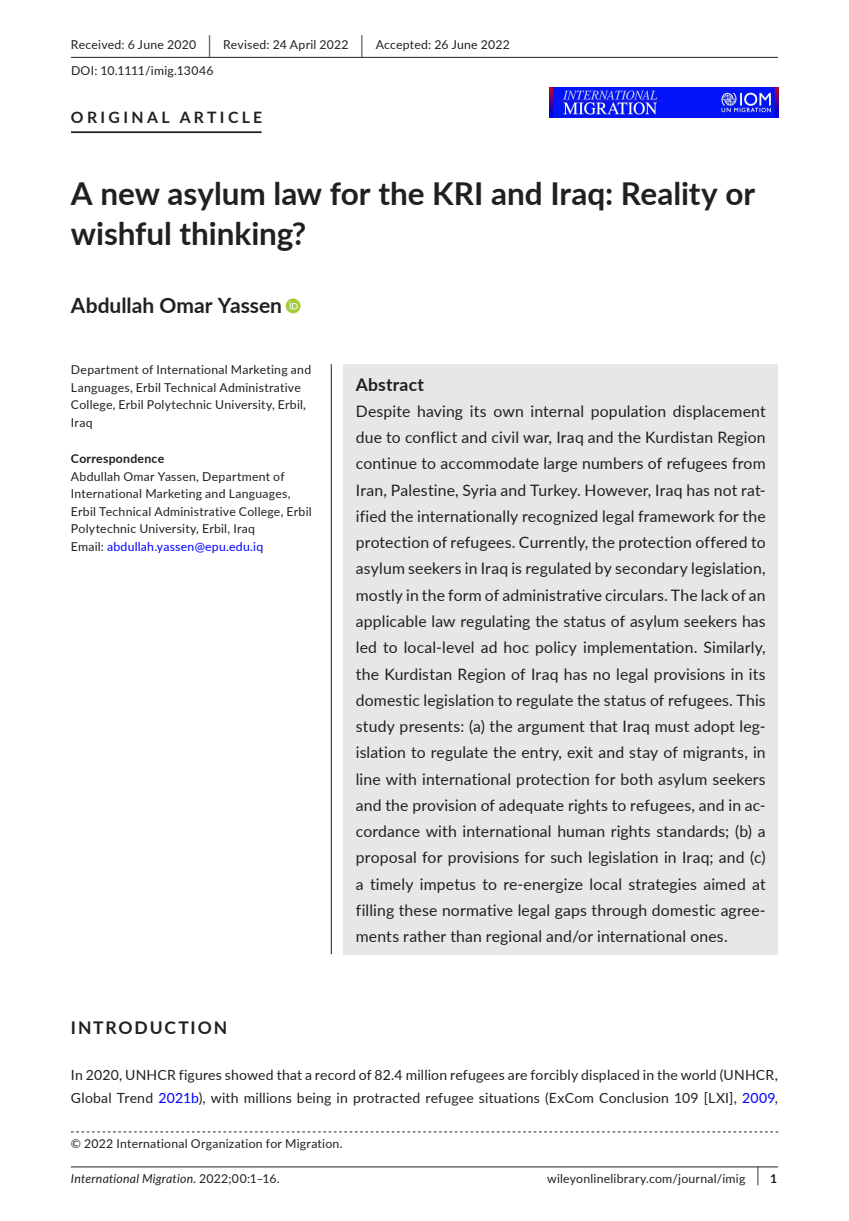
<style>
.page{position:relative;width:849px;height:1221px;background:#fff}
.page>*{position:absolute;margin:0;border:0;box-sizing:border-box;transform-origin:0 0}
.t1{font:700 31.5px/40.2px "Lato";color:#231f20}
.t2{font:700 21px "Lato";color:#231f20}
.t3{font:700 17.5px "Lato";letter-spacing:.1em;color:#231f20}
.t4{font:700 17.5px "Lato";letter-spacing:.015em;color:#231f20}
.t5{font:15.75px/26.2px "Lato";letter-spacing:.01em;color:#231f20;text-align:justify}
.t6{font:700 15.75px "Lato";letter-spacing:.215em;color:#231f20}
.t7{font:14px/22.8px "Lato";letter-spacing:.015em;color:#231f20}
.t8{font:12.25px/17.5px "Lato";letter-spacing:.02em;color:#231f20}
.t9{font:italic 12.25px "Lato";letter-spacing:.015em;color:#231f20}
.t10{font:700 12.25px "Lato";letter-spacing:.02em;color:#231f20}
.s1{font-size:22.93px}
.s2{color:#00f}
.s3{font-style:normal}
.s4{font-size:19.6px}
.s5{font-weight:700}
</style>
<div class="page">
<hr style="left:71px;top:1166px;width:706px;height:1px;background:#231f20">
<img style="left:549px;top:87px;width:228px;height:30px">
<hr style="left:71px;top:131px;width:190px;height:2px;background:#231f20">
<svg style="left:285px;top:298px;width:15px;height:15px"></svg>
<svg style="left:289px;top:301px;width:8px;height:8px"></svg>
<hr style="left:71px;top:57px;width:706px;height:1px;background:#231f20">
<svg style="left:71px;top:1131px;width:706px;height:1px"></svg>
<div style="left:343px;top:364px;width:434px;height:590px;background:#e6e7e9"></div>
<hr style="left:331px;top:364px;width:1px;height:590px;background:#231f20">
<p class="t8" style="left:71px;top:31px;width:440px;line-height:26.2px">Received: 6 June 2020 <span class="s1">|</span> Revised: 24 April 2022 <span class="s1">|</span> Accepted: 26 June 2022<br>DOI: 10.1111/imig.13046</p>
<p class="t6" style="left:71px;top:105px;width:192px">ORIGINAL ARTICLE</p>
<h1 class="t1" style="left:71px;top:172px;width:685px">A new asylum law for the KRI and Iraq: Reality or wishful thinking?</h1>
<h2 class="t2" style="left:71px;top:290px;width:212px">Abdullah Omar Yassen</h2>
<p class="t8" style="left:71px;top:360px;width:242px">Department of International Marketing and Languages, Erbil Technical Administrative College, Erbil Polytechnic University, Erbil, Iraq</p>
<p class="t10" style="left:71px;top:450px;width:95px">Correspondence</p>
<p class="t8" style="left:71px;top:467px;width:242px">Abdullah Omar Yassen, Department of International Marketing and Languages, Erbil Technical Administrative College, Erbil Polytechnic University, Erbil, Iraq<br>Email: <span class="s2">abdullah.yassen@epu.edu.iq</span></p>
<p class="t4" style="left:356px;top:371px;width:70px">Abstract</p>
<p class="t5" style="left:356px;top:397px;width:411px">Despite having its own internal population displacement due to conflict and civil war, Iraq and the Kurdistan Region continue to accommodate large numbers of refugees from Iran, Palestine, Syria and Turkey. However, Iraq has not rat&shy;ified the internationally recognized legal framework for the protection of refugees. Currently, the protection offered to asylum seekers in Iraq is regulated by secondary legislation, mostly in the form of administrative circulars. The lack of an applicable law regulating the status of asylum seekers has led to local-level ad hoc policy implementation. Similarly, the Kurdistan Region of Iraq has no legal provisions in its domestic legislation to regulate the status of refugees. This study presents: (a) the argument that Iraq must adopt leg&shy;islation to regulate the entry, exit and stay of migrants, in line with international protection for both asylum seekers and the provision of adequate rights to refugees, and in ac&shy;cordance with international human rights standards; (b) a proposal for provisions for such legislation in Iraq; and (c) a timely impetus to re-energize local strategies aimed at filling these normative legal gaps through domestic agree&shy;ments rather than regional and/or international ones.</p>
<p class="t3" style="left:71px;top:1014px;width:158px">INTRODUCTION</p>
<p class="t7" style="left:71px;top:1062px;width:708px">In 2020, UNHCR figures showed that a record of 82.4 million refugees are forcibly displaced in the world (UNHCR,<br>Global Trend <span class="s2">2021b</span>), with millions being in protracted refugee situations (ExCom Conclusion 109 [LXI], <span class="s2">2009</span>,</p>
<p class="t8" style="left:71px;top:1134px;width:273px">© 2022 International Organization for Migration.</p>
<p class="t9" style="left:71px;top:1169px;width:210px">International Migration. <span class="s3">2022;00:1–16.</span></p>
<p class="t8" style="left:547px;top:1169px;width:232px">wileyonlinelibrary.com/journal/imig <span class="s4">|</span> <span class="s5">1</span></p>
</div>
